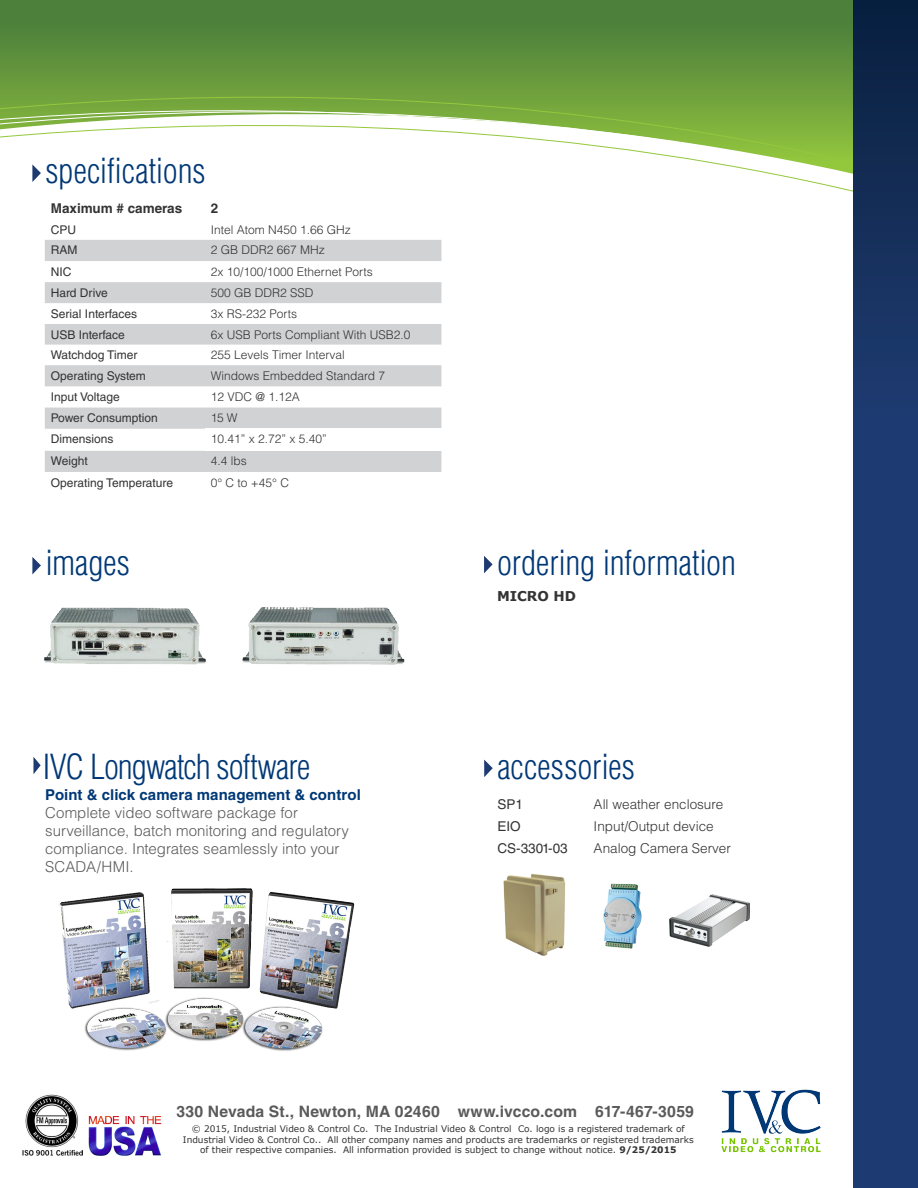
<style>
.page{position:relative;width:918px;height:1188px;background:#fff}
.page>*{position:absolute;margin:0;border:0;box-sizing:border-box;transform-origin:0 0}
.t1{font:300 condensed 33.75px "Helvetica LT Std";letter-spacing:-.005em;color:#003876}
.t2{font:300 condensed 33.75px "Helvetica LT Std";letter-spacing:-.025em;color:#003876}
.t3{font:700 15.75px "Helvetica LT Std";letter-spacing:.015em;color:#5a5a5a}
.t4{font:300 15px/18px "Helvetica LT Std";color:#5a5a5a}
.t5{font:700 15px "Helvetica LT Std";letter-spacing:.005em;color:#003876}
.t6{font:300 13.5px "Helvetica LT Std";color:#333}
.t7{font:13.5px "Helvetica LT Std";color:#333}
.t8{font:700 13.5px "Helvetica LT Std";color:#333}
.t9{font:700 13.5px "Verdana";color:#333}
.t10{font:300 12px "Helvetica LT Std";color:#333}
.t11{font:12px "Helvetica LT Std";color:#333}
.t12{font:9px/10.8px "Verdana";color:#333;text-align:center}
.s1{font-weight:700}
</style>
<div class="page">
<div style="left:0;top:1px;width:853px;height:15px;background:#4d803a"></div>
<div style="left:0;top:16px;width:853px;height:13px;background:#4d803a"></div>
<svg style="left:0;top:29px;width:853px;height:163px"></svg>
<svg style="left:853px;top:0;width:65px;height:1188px;background:#193668"></svg>
<img style="left:721px;top:1089px;width:100px;height:64px">
<img style="left:22px;top:1094px;width:60px;height:62px">
<img style="left:88px;top:1116px;width:73px;height:40px">
<svg style="left:32px;top:164px;width:9px;height:18px"></svg>
<svg style="left:484px;top:556px;width:9px;height:17px"></svg>
<svg style="left:33px;top:757px;width:8px;height:17px"></svg>
<svg style="left:32px;top:557px;width:9px;height:17px"></svg>
<svg style="left:484px;top:760px;width:9px;height:17px"></svg>
<img style="left:503px;top:874px;width:63px;height:82px">
<img style="left:603px;top:883px;width:39px;height:66px">
<img style="left:670px;top:894px;width:79px;height:52px">
<img style="left:59px;top:888px;width:296px;height:163px">
<svg style="left:45px;top:240px;width:396px;height:232px;fill:#d1d2d4"></svg>
<svg style="left:45px;top:303px;width:396px;height:21px"></svg>
<div style="left:205px;top:429px;width:236px;height:22px;background:#fff"></div>
<img style="left:242px;top:607px;width:163px;height:58px">
<img style="left:44px;top:607px;width:162px;height:58px">
<p class="t1" style="left:46px;top:149px;width:162px">specifications</p>
<p class="t8" style="left:51px;top:200px;width:133px">Maximum # cameras</p>
<p class="t8" style="left:211px;top:200px;width:9px">2</p>
<p class="t11" style="left:51px;top:223px;width:27px">CPU</p>
<p class="t10" style="left:211px;top:222px;width:142px">Intel Atom N450 1.66 GHz</p>
<p class="t11" style="left:51px;top:243px;width:28px">RAM</p>
<p class="t10" style="left:211px;top:243px;width:116px">2 GB DDR2 667 MHz</p>
<p class="t11" style="left:51px;top:264px;width:22px">NIC</p>
<p class="t10" style="left:211px;top:264px;width:163px">2x 10/100/1000 Ethernet Ports</p>
<p class="t11" style="left:51px;top:286px;width:58px">Hard Drive</p>
<p class="t10" style="left:211px;top:285px;width:104px">500 GB DDR2 SSD</p>
<p class="t11" style="left:51px;top:307px;width:88px">Serial Interfaces</p>
<p class="t10" style="left:211px;top:306px;width:88px">3x RS-232 Ports</p>
<p class="t11" style="left:51px;top:327px;width:76px">USB Interface</p>
<p class="t10" style="left:211px;top:327px;width:201px">6x USB Ports Compliant With USB2.0</p>
<p class="t11" style="left:51px;top:348px;width:88px">Watchdog Timer</p>
<p class="t10" style="left:211px;top:347px;width:136px">255 Levels Timer Interval</p>
<p class="t11" style="left:51px;top:369px;width:97px">Operating System</p>
<p class="t10" style="left:211px;top:368px;width:176px">Windows Embedded Standard 7</p>
<p class="t11" style="left:51px;top:390px;width:71px">Input Voltage</p>
<p class="t10" style="left:211px;top:389px;width:90px">12 VDC @ 1.12A</p>
<p class="t11" style="left:51px;top:411px;width:108px">Power Consumption</p>
<p class="t10" style="left:211px;top:410px;width:28px">15 W</p>
<p class="t11" style="left:51px;top:432px;width:64px">Dimensions</p>
<p class="t10" style="left:211px;top:432px;width:118px">10.41” x 2.72” x 5.40”</p>
<p class="t11" style="left:51px;top:454px;width:38px">Weight</p>
<p class="t10" style="left:211px;top:454px;width:38px">4.4 lbs</p>
<p class="t11" style="left:51px;top:475px;width:124px">Operating Temperature</p>
<p class="t10" style="left:211px;top:475px;width:80px">0° C to +45° C</p>
<p class="t1" style="left:46px;top:542px;width:86px">images</p>
<p class="t2" style="left:43px;top:745px;width:269px">IVC Longwatch software</p>
<p class="t5" style="left:45px;top:786px;width:317px">Point &amp; click camera management &amp; control</p>
<p class="t4" style="left:45px;top:803px;width:305px">Complete video software package for surveillance, batch monitoring and regulatory compliance. Integrates seamlessly into your SCADA/HMI.</p>
<p class="t1" style="left:497px;top:542px;width:240px">ordering information</p>
<p class="t9" style="left:497px;top:587px;width:81px">MICRO HD</p>
<p class="t1" style="left:497px;top:745px;width:139px">accessories</p>
<p class="t7" style="left:497px;top:797px;width:27px">SP1</p>
<p class="t6" style="left:594px;top:796px;width:131px">All weather enclosure</p>
<p class="t7" style="left:497px;top:819px;width:25px">EIO</p>
<p class="t6" style="left:594px;top:818px;width:122px">Input/Output device</p>
<p class="t7" style="left:497px;top:840px;width:72px">CS-3301-03</p>
<p class="t6" style="left:594px;top:840px;width:139px">Analog Camera Server</p>
<p class="t3" style="left:176px;top:1102px;width:519px">330 Nevada St., Newton, MA 02460 www.ivcco.com 617-467-3059</p>
<p class="t12" style="left:183px;top:1123px;width:512px">© 2015, Industrial Video &amp; Control Co. The Industrial Video &amp; Control Co. logo is a registered trademark of<br>Industrial Video &amp; Control Co.. All other company names and products are trademarks or registered trademarks of their respective companies. All information provided is subject to change without notice. <span class="s1">9/25/2015</span></p>
</div>
